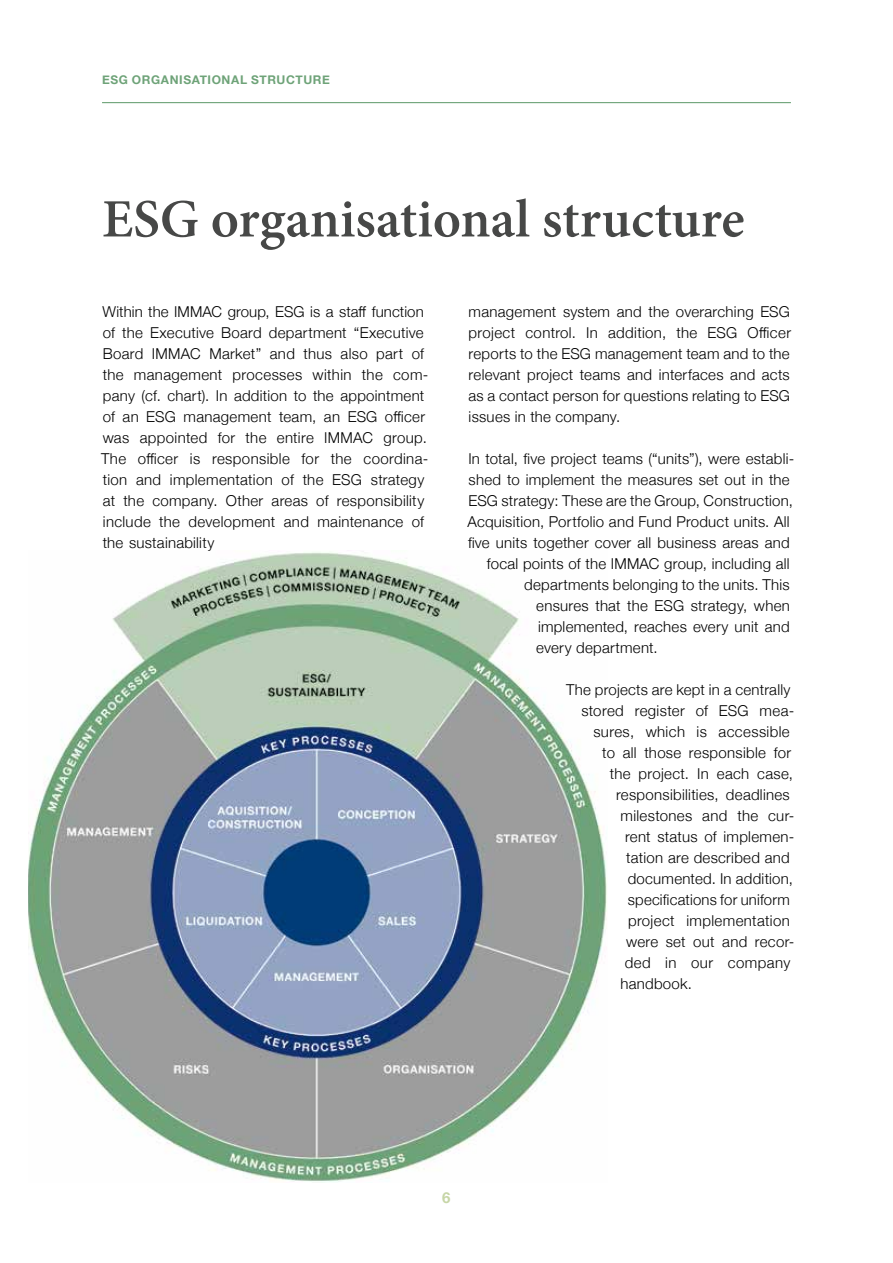
<style>
.page{position:relative;width:893px;height:1263px;background:#fff}
.page>*{position:absolute;margin:0;border:0;box-sizing:border-box;transform-origin:0 0}
.t1{font:600 54px "Minion Pro";color:#474847}
.t2{font:300 15px/21px "Helvetica Neue";letter-spacing:.02em;color:#000}
.t3{font:700 15px "Helvetica Neue";color:#c7d6a7}
.t4{font:700 12px "Helvetica Neue";letter-spacing:.05em;color:#6ea378}
</style>
<div class="page">
<hr style="left:102px;top:102px;width:689px;height:1px;background:#6ea378">
<img style="left:28px;top:552px;width:579px;height:630px">
<p class="t4" style="left:102px;top:70px;width:229px">ESG ORGANISATIONAL STRUCTURE</p>
<h1 class="t1" style="left:102px;top:182px;width:644px">ESG organisational structure</h1>
<p class="t2" style="left:101px;top:300px;width:329px">Within the IMMAC group, ESG is a staff function of the Executive Board department “Executive Board IMMAC Market” and thus also part of the management processes within the com&shy;pany (cf. chart). In addition to the appointment of an ESG management team, an ESG officer was appointed for the entire IMMAC group.<br>The officer is responsible for the coordina&shy;tion and implementation of the ESG strategy at the company. Other areas of responsibility include the development and maintenance of the sustainability</p>
<p class="t2" style="left:468px;top:300px;width:324px;text-align:justify">management system and the overarching ESG project control. In addition, the ESG Officer reports to the ESG management team and to the relevant project teams and interfaces and acts as a contact person for questions relating to ESG issues in the company.</p>
<p class="t2" style="left:468px;top:447px;width:326px">In total, five project teams (“units”), were establi-</p>
<p class="t2" style="left:468px;top:468px;width:323px">shed to implement the measures set out in the</p>
<p class="t2" style="left:468px;top:489px;width:326px">ESG strategy: These are the Group, Construction,</p>
<p class="t2" style="left:467px;top:510px;width:324px">Acquisition, Portfolio and Fund Product units. All</p>
<p class="t2" style="left:468px;top:531px;width:323px">five units together cover all business areas and</p>
<p class="t2" style="left:487px;top:552px;width:304px">focal points of the IMMAC group, including all</p>
<p class="t2" style="left:524px;top:573px;width:267px">departments belonging to the units. This</p>
<p class="t2" style="left:536px;top:594px;width:255px">ensures that the ESG strategy, when</p>
<p class="t2" style="left:538px;top:615px;width:253px">implemented, reaches every unit and</p>
<p class="t2" style="left:536px;top:636px;width:123px">every department.</p>
<p class="t2" style="left:566px;top:678px;width:226px">The projects are kept in a centrally</p>
<p class="t2" style="left:581px;top:699px;width:214px">stored register of ESG mea-</p>
<p class="t2" style="left:593px;top:720px;width:198px">sures, which is accessible</p>
<p class="t2" style="left:602px;top:741px;width:190px">to all those responsible for</p>
<p class="t2" style="left:610px;top:762px;width:185px">the project. In each case,</p>
<p class="t2" style="left:616px;top:783px;width:175px">responsibilities, deadlines</p>
<p class="t2" style="left:620px;top:804px;width:175px">milestones and the cur-</p>
<p class="t2" style="left:625px;top:825px;width:171px">rent status of implemen-</p>
<p class="t2" style="left:626px;top:846px;width:165px">tation are described and</p>
<p class="t2" style="left:628px;top:867px;width:167px">documented. In addition,</p>
<p class="t2" style="left:628px;top:888px;width:164px">specifications for uniform</p>
<p class="t2" style="left:628px;top:909px;width:163px">project implementation</p>
<p class="t2" style="left:626px;top:930px;width:170px">were set out and recor-</p>
<p class="t2" style="left:625px;top:951px;width:167px">ded in our company</p>
<p class="t2" style="left:620px;top:972px;width:73px">handbook.</p>
<p class="t3" style="left:442px;top:1186px;width:10px">6</p>
</div>
